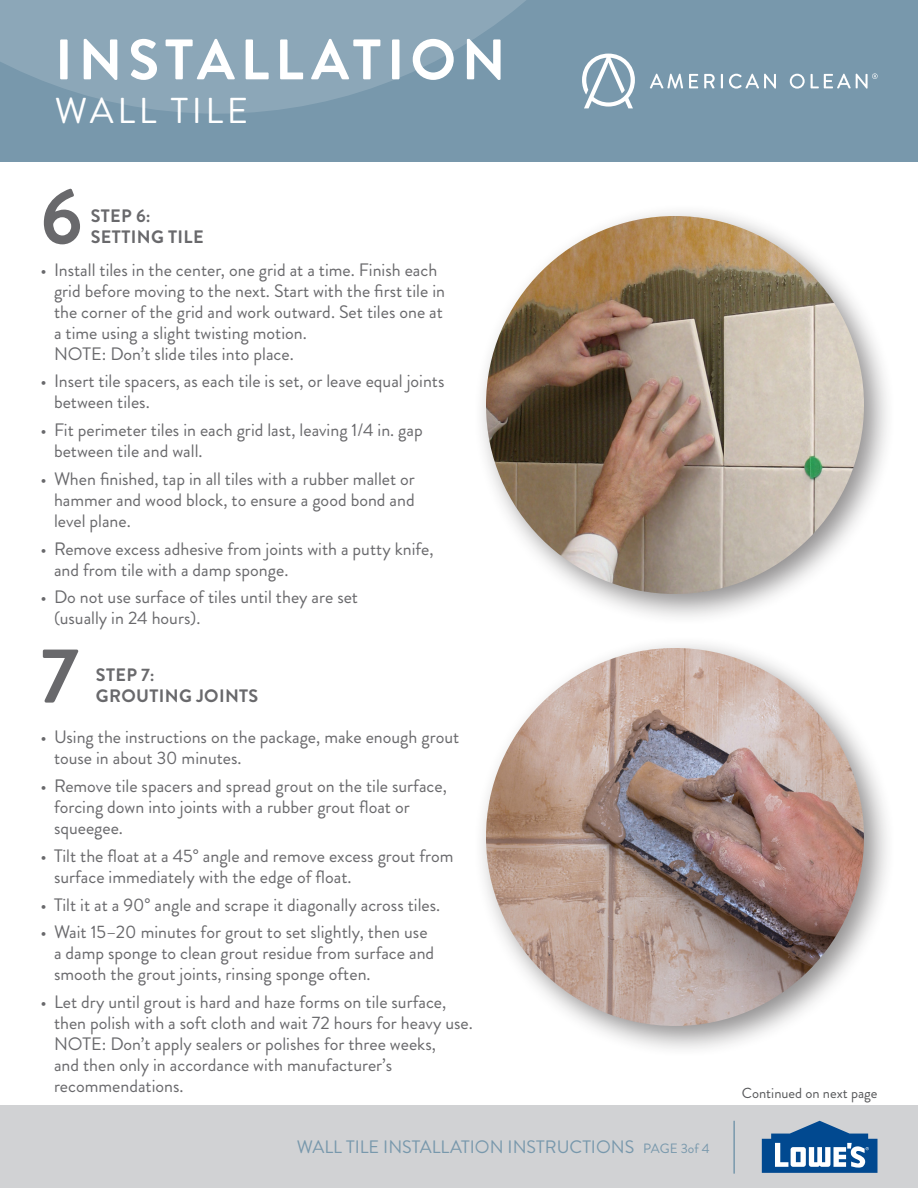
<style>
.page{position:relative;width:918px;height:1188px;background:#fff}
.page>*{position:absolute;margin:0;border:0;box-sizing:border-box;transform-origin:0 0}
.t1{font:700 78px "Brandon Grotesque";color:#69696c}
.AO_Sales_Header{font:700 57px "Brandon Grotesque";letter-spacing:.1em;color:#fff}
.AO_Sales_Header-2{font:36px "Brandon Grotesque";letter-spacing:.1em;color:#fff}
.t2{font:18px/21px "Brandon Grotesque";color:#69696c}
.Table_Headers{font:18px "Brandon Grotesque";color:#7898ac}
.t3{font:700 18px/21px "Brandon Grotesque";letter-spacing:.02em;color:#69696c}
.info_in_table{font:14.55px "Brandon Grotesque";color:#57585a}
.s1{font-size:13.5px}
</style>
<div class="page">
<div style="left:0;top:1106px;width:918px;height:82px;background:#d1d2d4"></div>
<hr style="left:733px;top:1121px;width:2px;height:53px;background:#7898ac">
<svg style="left:762px;top:1121px;width:115px;height:52px"></svg>
<div style="left:473px;top:203px;width:423px;height:423px;background:#231f20;opacity:.5"></div>
<img style="left:486px;top:216px;width:378px;height:378px;border-radius:189px">
<div style="left:473px;top:635px;width:423px;height:423px;background:#231f20;opacity:.5"></div>
<img style="left:486px;top:648px;width:378px;height:378px;border-radius:189px">
<div style="left:0;top:0;width:918px;height:162px;background:#7898ac"></div>
<svg style="left:0;top:0;width:695px;height:114px;fill:#8ca7b8"></svg>
<svg style="left:650px;top:74px;width:33px;height:15px"></svg>
<svg style="left:689px;top:74px;width:9px;height:14px"></svg>
<svg style="left:704px;top:74px;width:11px;height:14px"></svg>
<svg style="left:721px;top:74px;width:2px;height:14px"></svg>
<svg style="left:729px;top:74px;width:47px;height:15px"></svg>
<svg style="left:790px;top:74px;width:15px;height:15px"></svg>
<svg style="left:811px;top:73px;width:67px;height:16px"></svg>
<svg style="left:582px;top:54px;width:53px;height:54px"></svg>
<p class="AO_Sales_Header" style="left:55px;top:20px;width:452px">INSTALLATION</p>
<p class="AO_Sales_Header-2" style="left:55px;top:85px;width:195px">WALL TILE</p>
<p class="t1" style="left:40px;top:162px;width:44px">6</p>
<p class="t3" style="left:91px;top:206px;width:114px">STEP 6:<br>SETTING TILE</p>
<p class="t2" style="left:54px;top:259px;width:393px;text-indent:-14px">• Install tiles in the center, one grid at a time. Finish each grid before moving to the next. Start with the first tile in the corner of the grid and work outward. Set tiles one at a time using a slight twisting motion.<br>NOTE: Don’t slide tiles into place.</p>
<p class="t2" style="left:54px;top:371px;width:392px;text-indent:-14px">• Insert tile spacers, as each tile is set, or leave equal joints between tiles.</p>
<p class="t2" style="left:54px;top:420px;width:370px;text-indent:-14px">• Fit perimeter tiles in each grid last, leaving 1/4 in. gap between tile and wall.</p>
<p class="t2" style="left:54px;top:468px;width:363px;text-align:justify;text-indent:-14px">• When finished, tap in all tiles with a rubber mallet or hammer and wood block, to ensure a good bond and level plane.</p>
<p class="t2" style="left:54px;top:538px;width:381px;text-indent:-14px">• Remove excess adhesive from joints with a putty knife, and from tile with a damp sponge.</p>
<p class="t2" style="left:54px;top:587px;width:306px;text-indent:-14px">• Do not use surface of tiles until they are set (usually in 24 hours).</p>
<p class="t1" style="left:40px;top:621px;width:39px">7</p>
<p class="t3" style="left:96px;top:665px;width:164px">STEP 7:<br>GROUTING JOINTS</p>
<p class="t2" style="left:54px;top:727px;width:407px;text-indent:-14px">• Using the instructions on the package, make enough grout touse in about 30 minutes.</p>
<p class="t2" style="left:54px;top:776px;width:394px;text-indent:-14px">• Remove tile spacers and spread grout on the tile surface, forcing down into joints with a rubber grout float or squeegee.</p>
<p class="t2" style="left:54px;top:845px;width:401px;text-indent:-14px">• Tilt the float at a 45° angle and remove excess grout from surface immediately with the edge of float.</p>
<p class="t2" style="left:40px;top:894px;width:401px">• Tilt it at a 90° angle and scrape it diagonally across tiles.</p>
<p class="t2" style="left:54px;top:922px;width:382px;text-indent:-14px">• Wait 15–20 minutes for grout to set slightly, then use a damp sponge to clean grout residue from surface and smooth the grout joints, rinsing sponge often.</p>
<p class="t2" style="left:54px;top:992px;width:420px;text-indent:-14px">• Let dry until grout is hard and haze forms on tile surface, then polish with a soft cloth and wait 72 hours for heavy use.<br>NOTE: Don’t apply sealers or polishes for three weeks,<br>and then only in accordance with manufacturer’s recommendations.</p>
<p class="Table_Headers" style="left:297px;top:1134px;width:414px">WALL TILE INSTALLATION INSTRUCTIONS <span class="s1">PAGE 3of 4</span></p>
<p class="info_in_table" style="left:742px;top:1083px;width:137px">Continued on next page</p>
</div>
